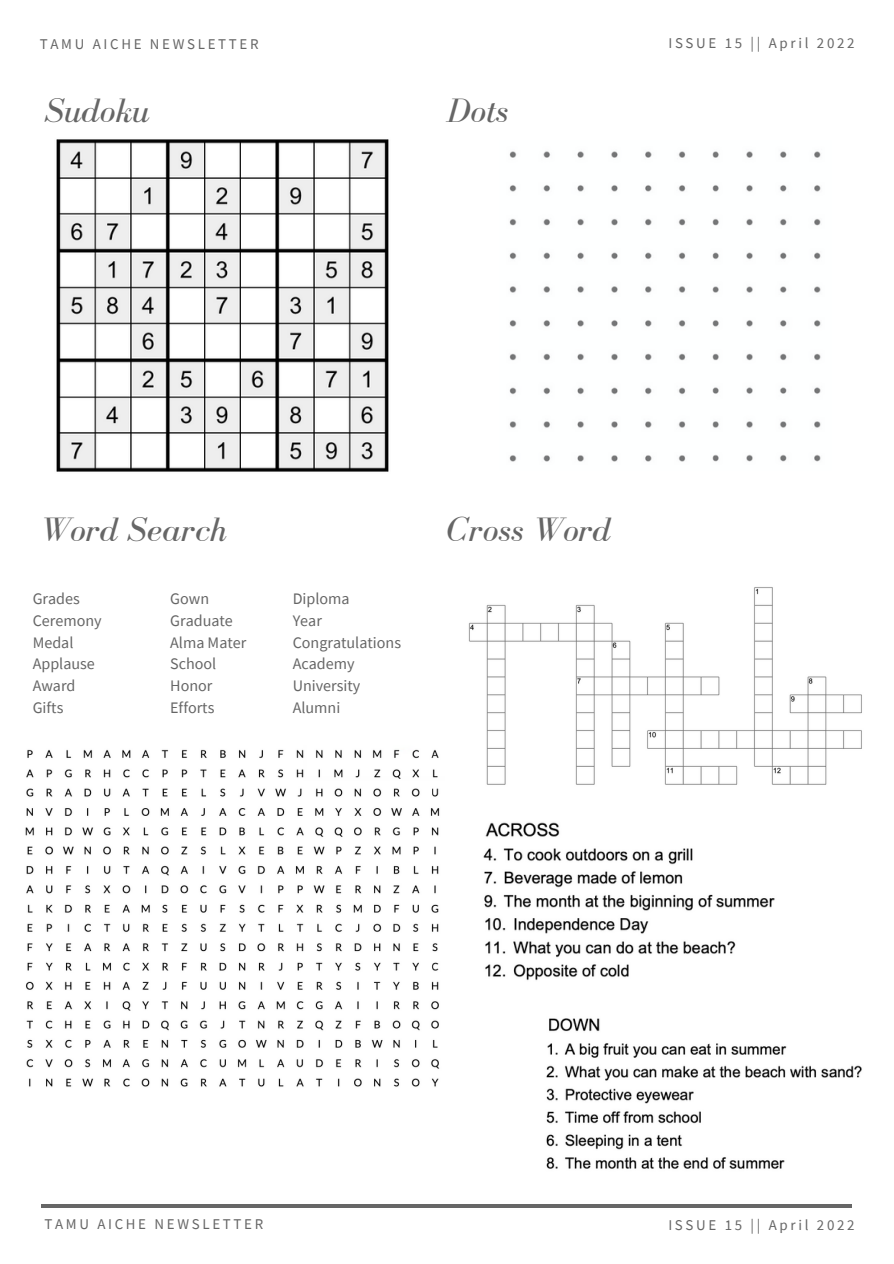
<style>
.page{position:relative;width:894px;height:1264px;background:#fff}
.page>*{position:absolute;margin:0;border:0;box-sizing:border-box;transform-origin:0 0}
.t1{font:italic 34.8px "Bodoni FLF";color:#666}
.t2{font:16.05px "Source Sans Pro";color:#666}
.t3{font:14.85px "Source Sans Pro";letter-spacing:.18em;color:#666}
</style>
<div class="page">
<hr style="left:42px;top:1204px;width:809px;height:3px;background:#666">
<img style="left:509px;top:151px;width:312px;height:311px">
<img style="left:25px;top:749px;width:415px;height:338px">
<img style="left:468px;top:587px;width:394px;height:198px">
<img style="left:483px;top:822px;width:292px;height:159px">
<img style="left:546px;top:1018px;width:316px;height:151px">
<img style="left:56px;top:139px;width:333px;height:333px">
<p class="t3" style="left:40px;top:35px;width:220px">TAMU AICHE NEWSLETTER</p>
<p class="t3" style="left:668px;top:34px;width:188px">ISSUE 15 || April 2022</p>
<p class="t1" style="left:44px;top:91px;width:107px">Sudoku</p>
<p class="t1" style="left:447px;top:92px;width:63px">Dots</p>
<p class="t1" style="left:40px;top:510px;width:189px">Word Search</p>
<p class="t1" style="left:446px;top:510px;width:165px">Cross Word</p>
<p class="t2" style="left:33px;top:588px;width:49px">Grades</p>
<p class="t2" style="left:33px;top:610px;width:70px">Ceremony</p>
<p class="t2" style="left:33px;top:632px;width:42px">Medal</p>
<p class="t2" style="left:33px;top:653px;width:64px">Applause</p>
<p class="t2" style="left:33px;top:675px;width:44px">Award</p>
<p class="t2" style="left:33px;top:697px;width:32px">Gifts</p>
<p class="t2" style="left:170px;top:588px;width:40px">Gown</p>
<p class="t2" style="left:170px;top:610px;width:64px">Graduate</p>
<p class="t2" style="left:170px;top:632px;width:78px">Alma Mater</p>
<p class="t2" style="left:170px;top:653px;width:48px">School</p>
<p class="t2" style="left:170px;top:675px;width:44px">Honor</p>
<p class="t2" style="left:170px;top:697px;width:46px">Efforts</p>
<p class="t2" style="left:292px;top:588px;width:58px">Diploma</p>
<p class="t2" style="left:292px;top:610px;width:31px">Year</p>
<p class="t2" style="left:292px;top:632px;width:110px">Congratulations</p>
<p class="t2" style="left:292px;top:653px;width:63px">Academy</p>
<p class="t2" style="left:292px;top:675px;width:69px">University</p>
<p class="t2" style="left:292px;top:697px;width:49px">Alumni</p>
<p class="t3" style="left:44px;top:1214px;width:220px">TAMU AICHE NEWSLETTER</p>
<p class="t3" style="left:668px;top:1214px;width:188px">ISSUE 15 || April 2022</p>
</div>
